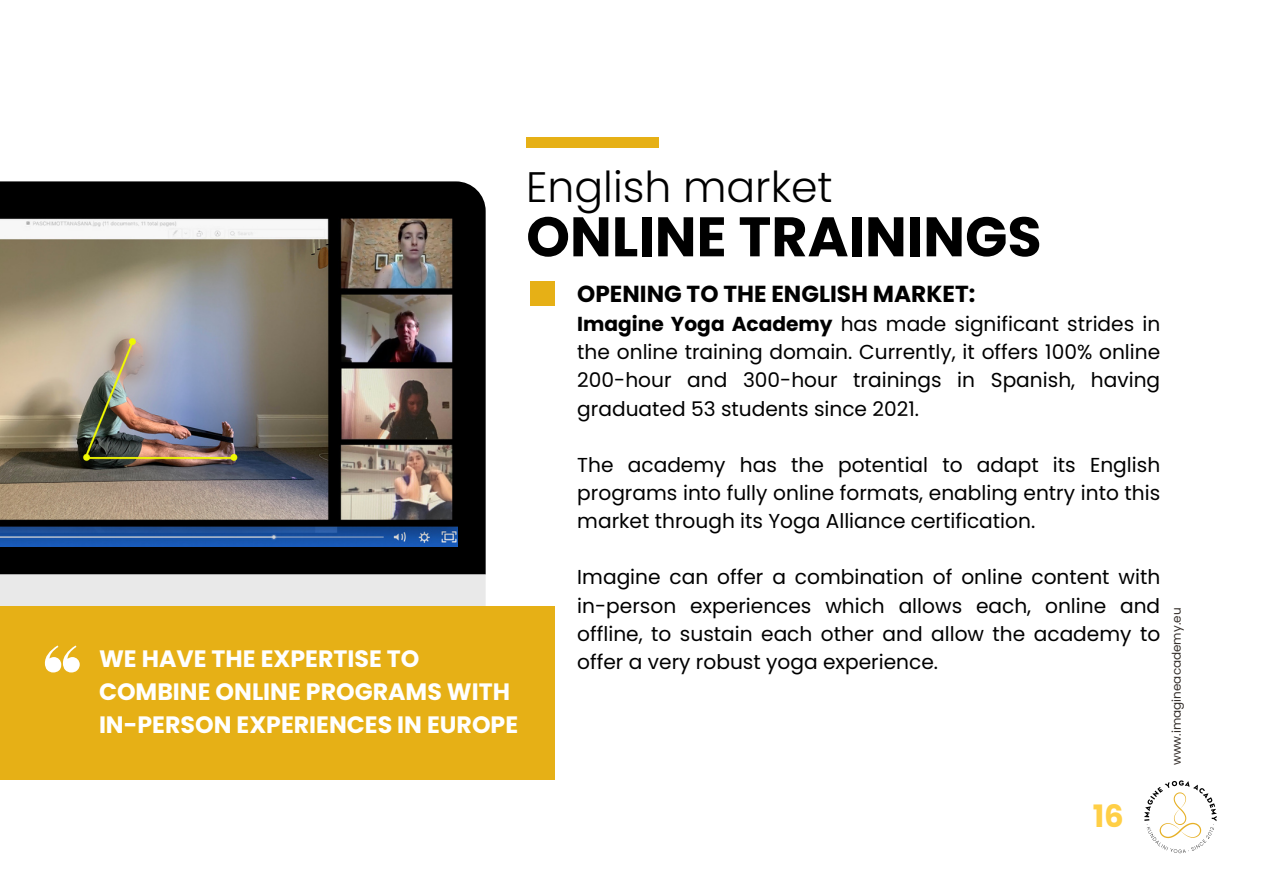
<style>
.page{position:relative;width:1263px;height:894px;background:#fff}
.page>*{position:absolute;margin:0;border:0;box-sizing:border-box;transform-origin:0 0}
.t1{font:700 55.65px "Poppins";color:#000}
.t2{font:300 42.6px "Poppins";color:#000}
.t3{font:700 30.75px "Poppins";color:#ffcf46}
.t4{font:700 23.7px "Poppins";color:#fff}
.t5{font:700 23.1px "Poppins";color:#000}
.t6{font:20.1px/28px "Poppins";color:#000;text-align:justify}
.t7{font:12px "Poppins";color:#36302c}
.s1{font-weight:700}
</style>
<div class="page">
<div style="left:0;top:181px;width:486px;height:393px;background:#000"></div>
<img style="left:0;top:212px;width:457px;height:334px">
<div style="left:526px;top:137px;width:133px;height:10px;background:#e6b016"></div>
<div style="left:530px;top:281px;width:25px;height:25px;background:#e6b016"></div>
<svg style="left:1144px;top:780px;width:73px;height:72px"></svg>
<div style="left:0;top:606px;width:555px;height:173px;background:#e6b016"></div>
<svg style="left:0;top:574px;width:486px;height:99px"></svg>
<p class="t4" style="left:99px;top:642px;width:322px">WE HAVE THE EXPERTISE TO</p>
<p class="t4" style="left:99px;top:675px;width:413px">COMBINE ONLINE PROGRAMS WITH</p>
<p class="t4" style="left:99px;top:708px;width:421px">IN-PERSON EXPERIENCES IN EUROPE</p>
<p class="t2" style="left:526px;top:157px;width:308px">English market</p>
<p class="t1" style="left:526px;top:198px;width:517px">ONLINE TRAININGS</p>
<p class="t5" style="left:577px;top:277px;width:399px">OPENING TO THE ENGLISH MARKET:</p>
<p class="t6" style="left:577px;top:310px;width:584px"><span class="s1">Imagine Yoga Academy</span> has made significant strides in the online training domain. Currently, it offers 100% online 200-hour and 300-hour trainings in Spanish, having graduated 53 students since 2021.</p>
<p class="t6" style="left:577px;top:450px;width:584px">The academy has the potential to adapt its English programs into fully online formats, enabling entry into this market through its Yoga Alliance certification.</p>
<p class="t6" style="left:577px;top:563px;width:584px">Imagine can offer a combination of online content with in-person experiences which allows each, online and offline, to sustain each other and allow the academy to offer a very robust yoga experience.</p>
<p class="t7" style="left:1168px;top:765px;width:159px;rotate:-90deg">www.imagineacademy.eu</p>
<p class="t3" style="left:1093px;top:794px;width:33px">16</p>
</div>
